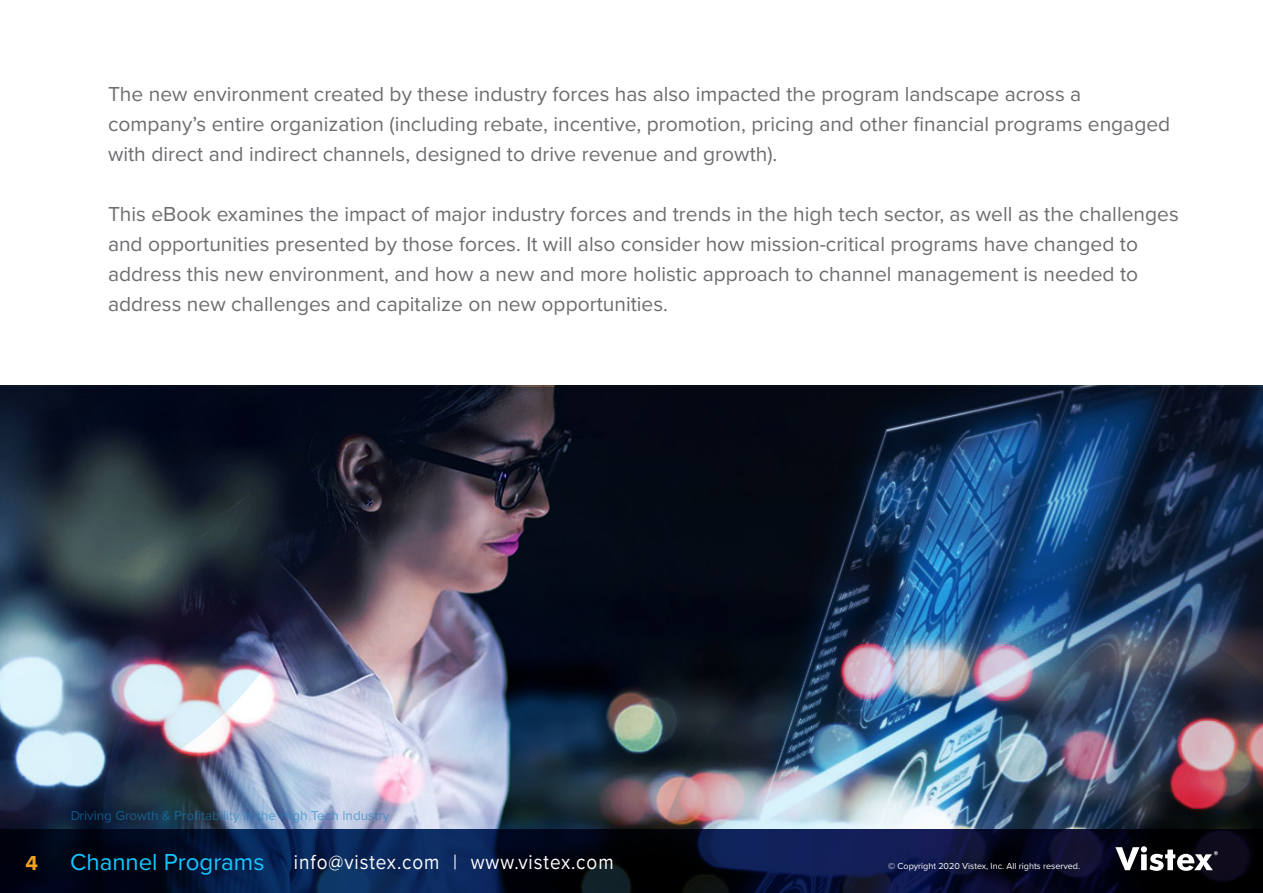
<style>
.page{position:relative;width:1263px;height:893px;background:#fff}
.page>*{position:absolute;margin:0;border:0;box-sizing:border-box;transform-origin:0 0}
.t1{font:24px "Proxima Nova";color:#14c7ff}
.t2{font:21px/30px "Proxima Nova";color:#6c6d70}
.t3{font:21px "Proxima Nova";letter-spacing:.05em;color:#fff;scale:.9 1}
.t4{font:700 21px "Proxima Nova";color:#f0a122}
.t5{font:13.5px "Proxima Nova";color:#1582be}
.t6{font:9px "Proxima Nova";color:#fff}
</style>
<div class="page">
<img style="left:0;top:387px;width:1263px;height:443px">
<img style="left:646px;top:578px;width:617px;height:252px">
<img style="left:0;top:387px;width:335px;height:428px">
<svg style="left:0;top:830px;width:1263px;height:63px;background:#061230"></svg>
<svg style="left:1115px;top:846px;width:103px;height:25px"></svg>
<p class="t2" style="left:108px;top:78px;width:1064px">The new environment created by these industry forces has also impacted the program landscape across a company’s entire organization (including rebate, incentive, promotion, pricing and other financial programs engaged with direct and indirect channels, designed to drive revenue and growth).</p>
<p class="t2" style="left:108px;top:198px;width:1072px">This eBook examines the impact of major industry forces and trends in the high tech sector, as well as the challenges and opportunities presented by those forces. It will also consider how mission-critical programs have changed to address this new environment, and how a new and more holistic approach to channel management is needed to address new challenges and capitalize on new opportunities.</p>
<p class="t5" style="left:70px;top:806px;width:321px">Driving Growth &amp; Profitability in the High Tech Industry</p>
<p class="t4" style="left:26px;top:847px;width:14px">4</p>
<p class="t1" style="left:70px;top:844px;width:196px">Channel Programs</p>
<p class="t6" style="left:888px;top:859px;width:193px">© Copyright 2020 Vistex, Inc. All rights reserved.</p>
<p class="t3" style="left:294px;top:847px;width:357px">info@vistex.com | www.vistex.com</p>
</div>
